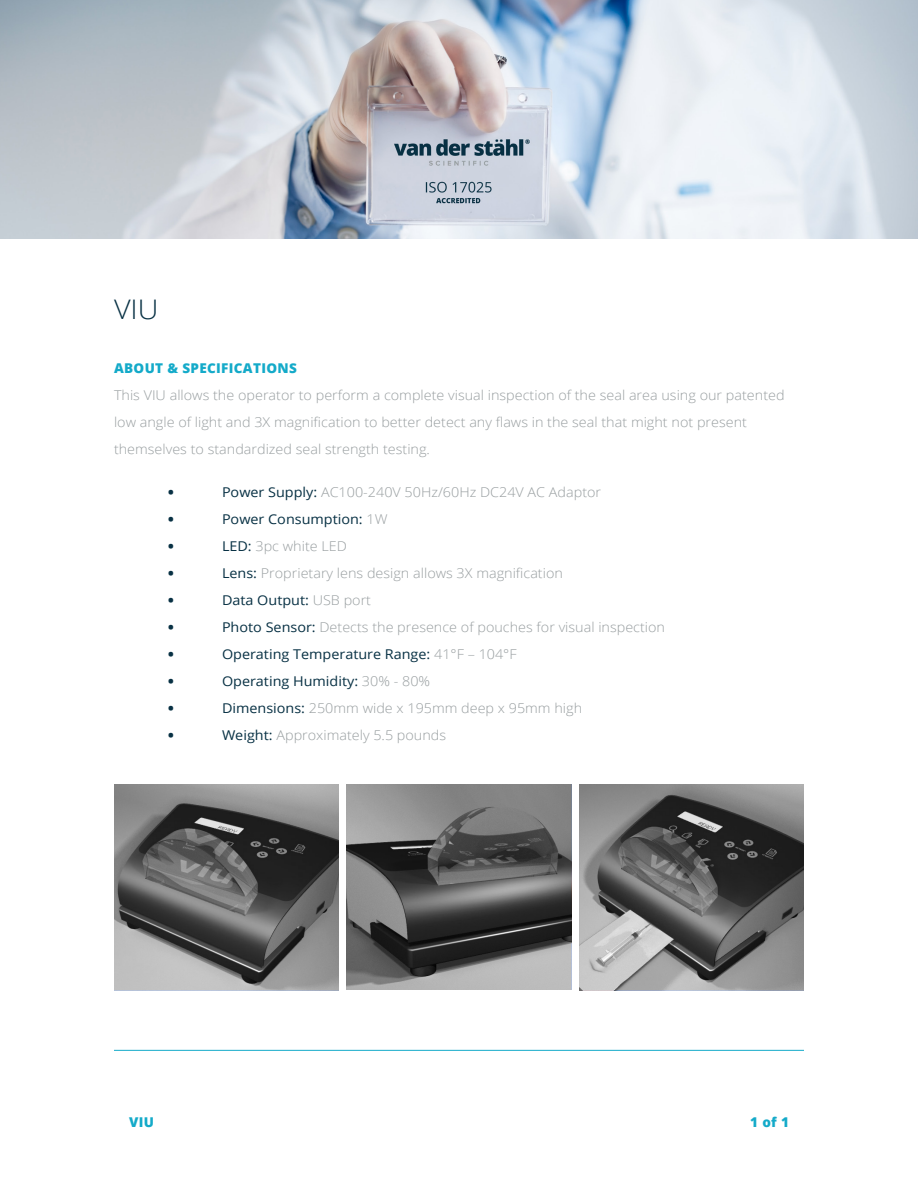
<style>
.page{position:relative;width:918px;height:1188px;background:#fff}
.page>*{position:absolute;margin:0;border:0;box-sizing:border-box;transform-origin:0 0}
.t1{font:300 27px "Open Sans";color:#083144;scale:1.07 1}
.t2{font:300 13.5px/27px "Open Sans";color:#989ea0;scale:1.07 1}
.t3{font:13.5px "Open Sans";color:#083144;scale:1.07 1}
.t4{font:800 13.5px "Open Sans";letter-spacing:.025em;color:#14aac9}
.t5{font:800 13.5px "Open Sans";color:#083144;scale:1.07 1}
.s1{font-weight:400;color:#083144}
.s2{font-weight:300;color:#989ea0}
</style>
<div class="page">
<hr style="left:114px;top:1050px;width:690px;height:1px;background:#14aac9">
<img style="left:0;top:0;width:917px;height:239px">
<svg style="left:114px;top:784px;width:225px;height:206px"></svg>
<svg style="left:346px;top:784px;width:226px;height:206px"></svg>
<svg style="left:579px;top:784px;width:225px;height:206px"></svg>
<p class="t1" style="left:114px;top:291px;width:43px">VIU</p>
<p class="t4" style="left:114px;top:358px;width:184px">ABOUT &amp; SPECIFICATIONS</p>
<p class="t2" style="left:114px;top:381px;width:628px">This VIU allows the operator to perform a complete visual inspection of the seal area using our patented low angle of light and 3X magnification to better detect any flaws in the seal that might not present themselves to standardized seal strength testing.</p>
<p class="t5" style="left:168px;top:482px;width:7px">•</p>
<p class="t2" style="left:222px;top:479px;width:356px"><span class="s1">Power Supply:</span> AC100-240V 50Hz/60Hz DC24V AC Adaptor</p>
<p class="t5" style="left:168px;top:509px;width:7px">•</p>
<p class="t3" style="left:222px;top:510px;width:156px">Power Consumption: <span class="s2">1W</span></p>
<p class="t5" style="left:168px;top:536px;width:7px">•</p>
<p class="t2" style="left:222px;top:533px;width:118px"><span class="s1">LED:</span> 3pc white LED</p>
<p class="t5" style="left:168px;top:563px;width:7px">•</p>
<p class="t2" style="left:222px;top:560px;width:320px"><span class="s1">Lens:</span> Proprietary lens design allows 3X magnification</p>
<p class="t5" style="left:168px;top:590px;width:7px">•</p>
<p class="t3" style="left:222px;top:591px;width:141px">Data Output: <span class="s2">USB port</span></p>
<p class="t5" style="left:168px;top:617px;width:7px">•</p>
<p class="t2" style="left:222px;top:614px;width:416px"><span class="s1">Photo Sensor:</span> Detects the presence of pouches for visual inspection</p>
<p class="t5" style="left:168px;top:644px;width:7px">•</p>
<p class="t3" style="left:222px;top:645px;width:277px">Operating Temperature Range: <span class="s2">41°F – 104°F</span></p>
<p class="t5" style="left:168px;top:671px;width:7px">•</p>
<p class="t3" style="left:222px;top:672px;width:196px">Operating Humidity: <span class="s2">30% - 80%</span></p>
<p class="t5" style="left:168px;top:698px;width:7px">•</p>
<p class="t2" style="left:222px;top:695px;width:338px"><span class="s1">Dimensions:</span> 250mm wide x 195mm deep x 95mm high</p>
<p class="t5" style="left:168px;top:725px;width:7px">•</p>
<p class="t2" style="left:222px;top:722px;width:211px"><span class="s1">Weight:</span> Approximately 5.5 pounds</p>
<p class="t4" style="left:129px;top:1112px;width:26px">VIU</p>
<p class="t4" style="left:750px;top:1112px;width:40px">1 of 1</p>
</div>
